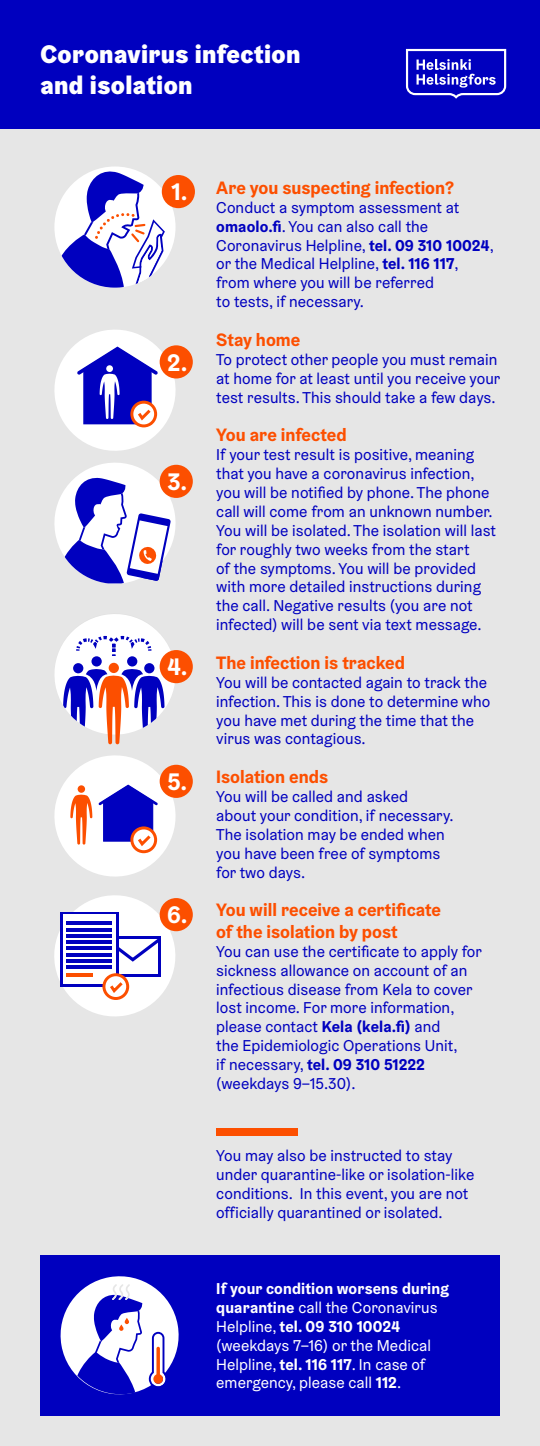
<style>
.page{position:relative;width:540px;height:1446px;background:#e6e6e6}
.page>*{position:absolute;margin:0;border:0;box-sizing:border-box;transform-origin:0 0}
.otsikko_h1{font:900 25.5px/30.6px "Helsinki Grotesk";letter-spacing:.015em;color:#fff}
.t1{font:700 24px "Helsinki Grotesk";color:#fff}
.otsikko_h2{font:700 18px/21.6px "Helsinki Grotesk";color:#fd4f00}
.leipis_p{font:15.75px/18.9px "Helsinki Grotesk";letter-spacing:.005em;color:#0000bf}
.leipis_p-2{font:15.75px/18.9px "Helsinki Grotesk";letter-spacing:.005em;color:#fff}
.s1{font-weight:700}
</style>
<div class="page">
<div style="left:0;top:0;width:540px;height:128px;background:#0000bf"></div>
<div style="left:40px;top:1255px;width:460px;height:160px;background:#0000bf"></div>
<div style="left:216px;top:1128px;width:81px;height:7px;background:#fc4f00"></div>
<svg style="left:60px;top:1276px;width:119px;height:119px"></svg>
<svg style="left:54px;top:330px;width:126px;height:254px"></svg>
<svg style="left:54px;top:614px;width:125px;height:130px"></svg>
<svg style="left:54px;top:755px;width:125px;height:122px"></svg>
<div style="left:78px;top:785px;width:7px;height:8px;background:#fc4f00;border-radius:50%"></div>
<svg style="left:54px;top:895px;width:125px;height:122px"></svg>
<div style="left:54px;top:166px;width:122px;height:122px;background:#fff;border-radius:50%"></div>
<svg style="left:57px;top:168px;width:108px;height:120px"></svg>
<div style="left:162px;top:175px;width:33px;height:33px;background:#fc4f00;border-radius:50%"></div>
<div style="left:160px;top:345px;width:33px;height:33px;background:#fc4f00;border-radius:50%"></div>
<div style="left:160px;top:465px;width:33px;height:33px;background:#fc4f00;border-radius:50%"></div>
<div style="left:160px;top:650px;width:33px;height:33px;background:#fc4f00;border-radius:50%"></div>
<div style="left:160px;top:765px;width:33px;height:33px;background:#fc4f00;border-radius:50%"></div>
<div style="left:160px;top:898px;width:33px;height:33px;background:#fc4f00;border-radius:50%"></div>
<svg style="left:406px;top:49px;width:100px;height:50px"></svg>
<h1 class="otsikko_h1" style="left:40px;top:39px;width:262px">Coronavirus infection and isolation</h1>
<h2 class="t1" style="left:172px;top:177px;width:17px">1.</h2>
<h2 class="t1" style="left:167px;top:347px;width:22px">2.</h2>
<h2 class="t1" style="left:168px;top:466px;width:21px">3.</h2>
<h2 class="t1" style="left:167px;top:652px;width:22px">4.</h2>
<h2 class="t1" style="left:167px;top:766px;width:21px">5.</h2>
<h2 class="t1" style="left:167px;top:900px;width:22px">6.</h2>
<h2 class="otsikko_h2" style="left:216px;top:176px;width:239px">Are you suspecting infection?</h2>
<p class="leipis_p" style="left:216px;top:198px;width:279px">Conduct a symptom assessment at <span class="s1">omaolo.fi</span>. You can also call the<br>Coronavirus Helpline, <span class="s1">tel. 09 310 10024</span>, or the Medical Helpline, <span class="s1">tel. 116 117</span>, from where you will be referred<br>to tests, if necessary.</p>
<h2 class="otsikko_h2" style="left:216px;top:328px;width:86px">Stay home</h2>
<p class="leipis_p" style="left:216px;top:350px;width:286px">To protect other people you must remain at home for at least until you receive your test results. This should take a few days.</p>
<h2 class="otsikko_h2" style="left:216px;top:424px;width:132px">You are infected</h2>
<p class="leipis_p" style="left:216px;top:445px;width:281px">If your test result is positive, meaning that you have a coronavirus infection, you will be notified by phone. The phone call will come from an unknown number.<br>You will be isolated. The isolation will last for roughly two weeks from the start<br>of the symptoms. You will be provided with more detailed instructions during the call. Negative results (you are not infected) will be sent via text message.</p>
<h2 class="otsikko_h2" style="left:216px;top:651px;width:190px">The infection is tracked</h2>
<p class="leipis_p" style="left:216px;top:672px;width:276px">You will be contacted again to track the infection. This is done to determine who you have met during the time that the virus was contagious.</p>
<h2 class="otsikko_h2" style="left:216px;top:766px;width:113px">Isolation ends</h2>
<p class="leipis_p" style="left:216px;top:787px;width:239px">You will be called and asked<br>about your condition, if necessary.<br>The isolation may be ended when you have been free of symptoms for two days.</p>
<h2 class="otsikko_h2" style="left:216px;top:899px;width:226px">You will receive a certificate of the isolation by post</h2>
<p class="leipis_p" style="left:216px;top:941px;width:267px">You can use the certificate to apply for sickness allowance on account of an infectious disease from Kela to cover lost income. For more information, please contact <span class="s1">Kela (kela.fi)</span> and<br>the Epidemiologic Operations Unit,<br>if necessary, <span class="s1">tel. 09 310 51222 </span>(weekdays 9–15.30).</p>
<p class="leipis_p" style="left:216px;top:1145px;width:260px">You may also be instructed to stay under quarantine-like or isolation-like conditions. In this event, you are not officially quarantined or isolated.</p>
<p class="leipis_p-2" style="left:216px;top:1278px;width:234px"><span class="s1">If your condition worsens during quarantine</span> call the Coronavirus<br>Helpline, <span class="s1">tel. 09 310 10024 </span>(weekdays 7–16) or the Medical<br>Helpline, <span class="s1">tel. 116 117</span>. In case of emergency, please call <span class="s1">112</span>.</p>
</div>
